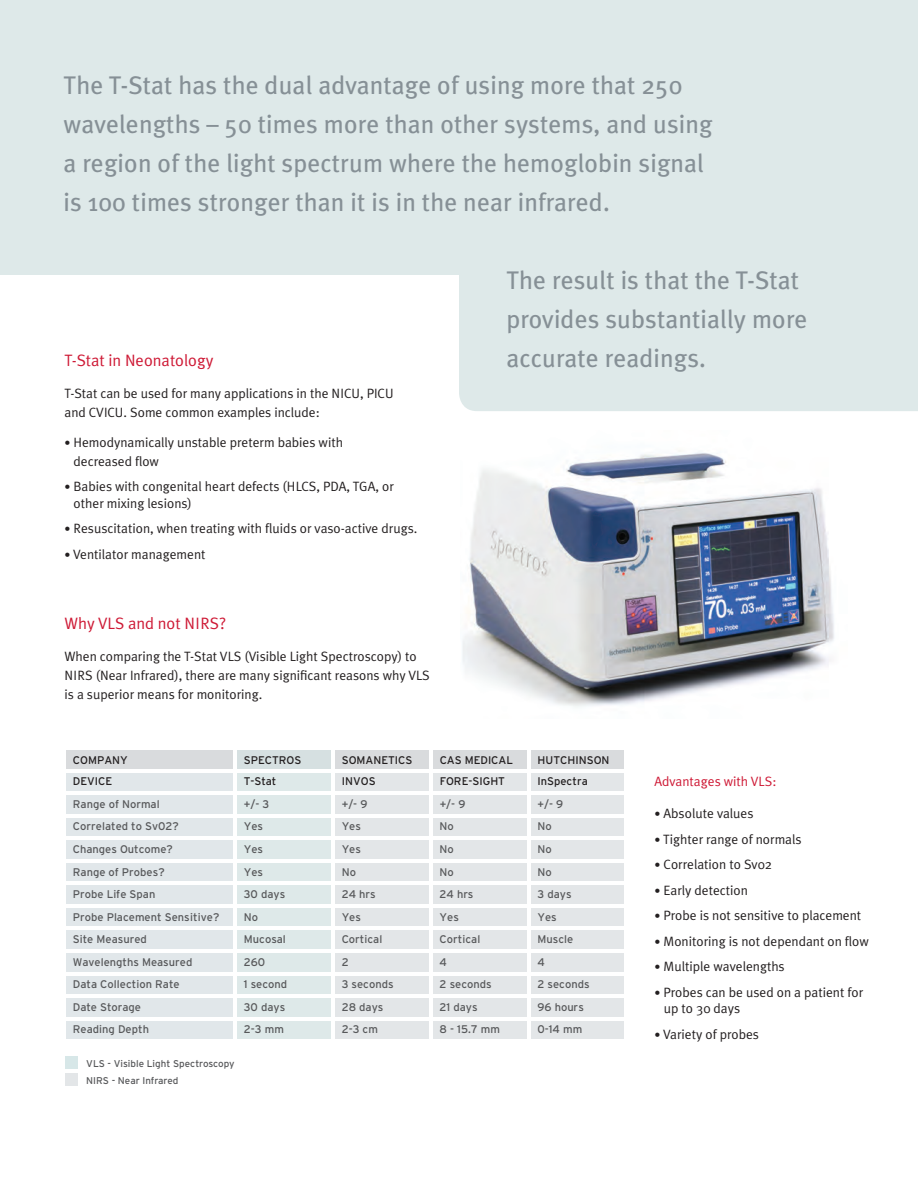
<style>
.page{position:relative;width:918px;height:1188px;background:#fff}
.page>*{position:absolute;margin:0;border:0;box-sizing:border-box;transform-origin:0 0}
.Body_Copy{font:25.5px/39px "Meta Plus";letter-spacing:.005em;color:#869096}
.Body_Copy-2{font:16.5px "Meta Plus Normal";color:#ce1935}
.Body_Copy-3{font:13.5px/18.8px "Meta Plus Normal";color:#231f20}
.Body_Copy-4{font:13.5px "Meta Plus Normal";color:#ce1935}
.t1{font:11.1px "Interstate";color:#57585a}
.t2{font:11.1px "Interstate";color:#231f20}
.t3{font:9.75px/17px "Interstate";color:#57585a}
.s1{font-size:12px}
</style>
<div class="page">
<div style="left:459px;top:274px;width:459px;height:137px;background:#dee9e9"></div>
<div style="left:0;top:0;width:918px;height:274px;background:#dee9e9"></div>
<img style="left:462px;top:450px;width:372px;height:257px">
<div style="left:65px;top:749px;width:170px;height:22px;background:#d9dbdd"></div>
<div style="left:235px;top:749px;width:98px;height:22px;background:#d6e0e1"></div>
<div style="left:333px;top:749px;width:294px;height:22px;background:#d9dbdd"></div>
<div style="left:65px;top:771px;width:170px;height:270px;background:#e1e7ea"></div>
<div style="left:235px;top:771px;width:98px;height:270px;background:#dee9e9"></div>
<div style="left:333px;top:771px;width:294px;height:270px;background:#e3e6e8"></div>
<hr style="left:63px;top:747px;width:3px;height:295px;background:#fff">
<hr style="left:233px;top:750px;width:4px;height:292px;background:#fff">
<hr style="left:331px;top:750px;width:4px;height:292px;background:#fff">
<hr style="left:429px;top:750px;width:4px;height:292px;background:#fff">
<hr style="left:527px;top:750px;width:3px;height:292px;background:#fff">
<hr style="left:625px;top:750px;width:2px;height:292px;background:#fff">
<hr style="left:66px;top:747px;width:561px;height:3px;background:#fff">
<hr style="left:66px;top:769px;width:562px;height:4px;background:#fff">
<hr style="left:66px;top:791px;width:562px;height:4px;background:#fff">
<hr style="left:66px;top:814px;width:562px;height:4px;background:#fff">
<hr style="left:66px;top:836px;width:562px;height:4px;background:#fff">
<hr style="left:66px;top:859px;width:562px;height:4px;background:#fff">
<hr style="left:66px;top:881px;width:562px;height:4px;background:#fff">
<hr style="left:66px;top:904px;width:562px;height:4px;background:#fff">
<hr style="left:66px;top:927px;width:562px;height:3px;background:#fff">
<hr style="left:66px;top:949px;width:562px;height:4px;background:#fff">
<hr style="left:66px;top:972px;width:562px;height:3px;background:#fff">
<hr style="left:66px;top:994px;width:562px;height:4px;background:#fff">
<hr style="left:66px;top:1017px;width:562px;height:3px;background:#fff">
<hr style="left:66px;top:1039px;width:561px;height:3px;background:#fff">
<div style="left:65px;top:1056px;width:13px;height:13px;background:#d7e7e8"></div>
<div style="left:65px;top:1073px;width:13px;height:13px;background:#e3e6e8"></div>
<p class="Body_Copy" style="left:64px;top:66px;width:651px">The T-Stat has the dual advantage of using more that 250 wavelengths – 50 times more than other systems, and using a region of the light spectrum where the hemoglobin signal is 100 times stronger than it is in the near infrared.</p>
<p class="Body_Copy-2" style="left:64px;top:351px;width:150px">T-Stat in Neonatology</p>
<p class="Body_Copy-3" style="left:64px;top:384px;width:331px">T-Stat can be used for many applications in the NICU, PICU and CVICU. Some common examples include:</p>
<p class="Body_Copy-3" style="left:74px;top:433px;width:271px;text-indent:-9px"><span class="s1">•</span> Hemodynamically unstable preterm babies with decreased flow</p>
<p class="Body_Copy-3" style="left:74px;top:478px;width:322px;line-height:16.5px;text-indent:-9px"><span class="s1">•</span> Babies with congenital heart defects (HLCS, PDA, TGA, or other mixing lesions)</p>
<p class="Body_Copy-3" style="left:64px;top:519px;width:354px"><span class="s1">•</span> Resuscitation, when treating with fluids or vaso-active drugs.</p>
<p class="Body_Copy-3" style="left:64px;top:545px;width:143px"><span class="s1">•</span> Ventilator management</p>
<p class="Body_Copy-2" style="left:64px;top:613px;width:163px">Why VLS and not NIRS?</p>
<p class="Body_Copy-3" style="left:64px;top:647px;width:367px">When comparing the T-Stat VLS (Visible Light Spectroscopy) to<br>NIRS (Near Infrared), there are many significant reasons why VLS is a superior means for monitoring.</p>
<p class="Body_Copy" style="left:506px;top:260px;width:303px">The result is that the T-Stat provides substantially more accurate readings.</p>
<p class="t2" style="left:73px;top:754px;width:56px">COMPANY</p>
<p class="t2" style="left:244px;top:754px;width:59px">SPECTROS</p>
<p class="t2" style="left:342px;top:754px;width:72px">SOMANETICS</p>
<p class="t2" style="left:440px;top:754px;width:75px">CAS MEDICAL</p>
<p class="t2" style="left:538px;top:754px;width:73px">HUTCHINSON</p>
<p class="t2" style="left:73px;top:775px;width:41px">DEVICE</p>
<p class="t2" style="left:244px;top:775px;width:34px">T-Stat</p>
<p class="t2" style="left:342px;top:775px;width:35px">INVOS</p>
<p class="t2" style="left:440px;top:775px;width:67px">FORE-SIGHT</p>
<p class="t2" style="left:538px;top:775px;width:52px">InSpectra</p>
<p class="t1" style="left:73px;top:798px;width:88px">Range of Normal</p>
<p class="t1" style="left:244px;top:798px;width:27px">+/- 3</p>
<p class="t1" style="left:342px;top:798px;width:27px">+/- 9</p>
<p class="t1" style="left:440px;top:798px;width:27px">+/- 9</p>
<p class="t1" style="left:538px;top:798px;width:27px">+/- 9</p>
<p class="t1" style="left:73px;top:820px;width:107px">Correlated to Sv02?</p>
<p class="t1" style="left:244px;top:820px;width:21px">Yes</p>
<p class="t1" style="left:342px;top:820px;width:21px">Yes</p>
<p class="t1" style="left:440px;top:820px;width:16px">No</p>
<p class="t1" style="left:538px;top:820px;width:16px">No</p>
<p class="t1" style="left:73px;top:843px;width:101px">Changes Outcome?</p>
<p class="t1" style="left:244px;top:843px;width:21px">Yes</p>
<p class="t1" style="left:342px;top:843px;width:21px">Yes</p>
<p class="t1" style="left:440px;top:843px;width:16px">No</p>
<p class="t1" style="left:538px;top:843px;width:16px">No</p>
<p class="t1" style="left:73px;top:865px;width:94px">Range of Probes?</p>
<p class="t1" style="left:244px;top:865px;width:21px">Yes</p>
<p class="t1" style="left:342px;top:865px;width:16px">No</p>
<p class="t1" style="left:440px;top:865px;width:16px">No</p>
<p class="t1" style="left:538px;top:865px;width:16px">No</p>
<p class="t1" style="left:73px;top:888px;width:84px">Probe Life Span</p>
<p class="t1" style="left:244px;top:888px;width:43px">30 days</p>
<p class="t1" style="left:342px;top:888px;width:35px">24 hrs</p>
<p class="t1" style="left:440px;top:888px;width:35px">24 hrs</p>
<p class="t1" style="left:538px;top:888px;width:36px">3 days</p>
<p class="t1" style="left:73px;top:910px;width:148px">Probe Placement Sensitive?</p>
<p class="t1" style="left:244px;top:910px;width:16px">No</p>
<p class="t1" style="left:342px;top:910px;width:21px">Yes</p>
<p class="t1" style="left:440px;top:910px;width:21px">Yes</p>
<p class="t1" style="left:538px;top:910px;width:21px">Yes</p>
<p class="t1" style="left:73px;top:933px;width:76px">Site Measured</p>
<p class="t1" style="left:244px;top:933px;width:43px">Mucosal</p>
<p class="t1" style="left:342px;top:933px;width:42px">Cortical</p>
<p class="t1" style="left:440px;top:933px;width:42px">Cortical</p>
<p class="t1" style="left:538px;top:933px;width:37px">Muscle</p>
<p class="t1" style="left:73px;top:956px;width:121px">Wavelengths Measured</p>
<p class="t1" style="left:244px;top:956px;width:23px">260</p>
<p class="t1" style="left:342px;top:956px;width:9px">2</p>
<p class="t1" style="left:440px;top:956px;width:9px">4</p>
<p class="t1" style="left:538px;top:956px;width:9px">4</p>
<p class="t1" style="left:73px;top:978px;width:108px">Data Collection Rate</p>
<p class="t1" style="left:244px;top:978px;width:45px">1 second</p>
<p class="t1" style="left:342px;top:978px;width:53px">3 seconds</p>
<p class="t1" style="left:440px;top:978px;width:54px">2 seconds</p>
<p class="t1" style="left:538px;top:978px;width:54px">2 seconds</p>
<p class="t1" style="left:73px;top:1001px;width:70px">Date Storage</p>
<p class="t1" style="left:244px;top:1001px;width:43px">30 days</p>
<p class="t1" style="left:342px;top:1001px;width:43px">28 days</p>
<p class="t1" style="left:440px;top:1001px;width:40px">21 days</p>
<p class="t1" style="left:538px;top:1001px;width:48px">96 hours</p>
<p class="t1" style="left:73px;top:1023px;width:78px">Reading Depth</p>
<p class="t1" style="left:244px;top:1023px;width:42px">2-3 mm</p>
<p class="t1" style="left:342px;top:1023px;width:38px">2-3 cm</p>
<p class="t1" style="left:440px;top:1023px;width:62px">8 - 15.7 mm</p>
<p class="t1" style="left:538px;top:1023px;width:46px">0-14 mm</p>
<p class="t3" style="left:86px;top:1055px;width:150px">VLS - Visible Light Spectroscopy<br>NIRS - Near Infrared</p>
<p class="Body_Copy-4" style="left:655px;top:773px;width:123px">Advantages with VLS:</p>
<p class="Body_Copy-3" style="left:655px;top:804px;width:101px"><span class="s1">•</span> Absolute values</p>
<p class="Body_Copy-3" style="left:655px;top:830px;width:149px"><span class="s1">•</span> Tighter range of normals</p>
<p class="Body_Copy-3" style="left:655px;top:855px;width:119px"><span class="s1">•</span> Correlation to Sv02</p>
<p class="Body_Copy-3" style="left:655px;top:881px;width:95px"><span class="s1">•</span> Early detection</p>
<p class="Body_Copy-3" style="left:655px;top:906px;width:208px"><span class="s1">•</span> Probe is not sensitive to placement</p>
<p class="Body_Copy-3" style="left:655px;top:932px;width:216px"><span class="s1">•</span> Monitoring is not dependant on flow</p>
<p class="Body_Copy-3" style="left:655px;top:957px;width:132px"><span class="s1">•</span> Multiple wavelengths</p>
<p class="Body_Copy-3" style="left:664px;top:984px;width:201px;line-height:16.5px;text-indent:-9px"><span class="s1">•</span> Probes can be used on a patient for up to 30 days</p>
<p class="Body_Copy-3" style="left:655px;top:1025px;width:106px"><span class="s1">•</span> Variety of probes</p>
</div>
